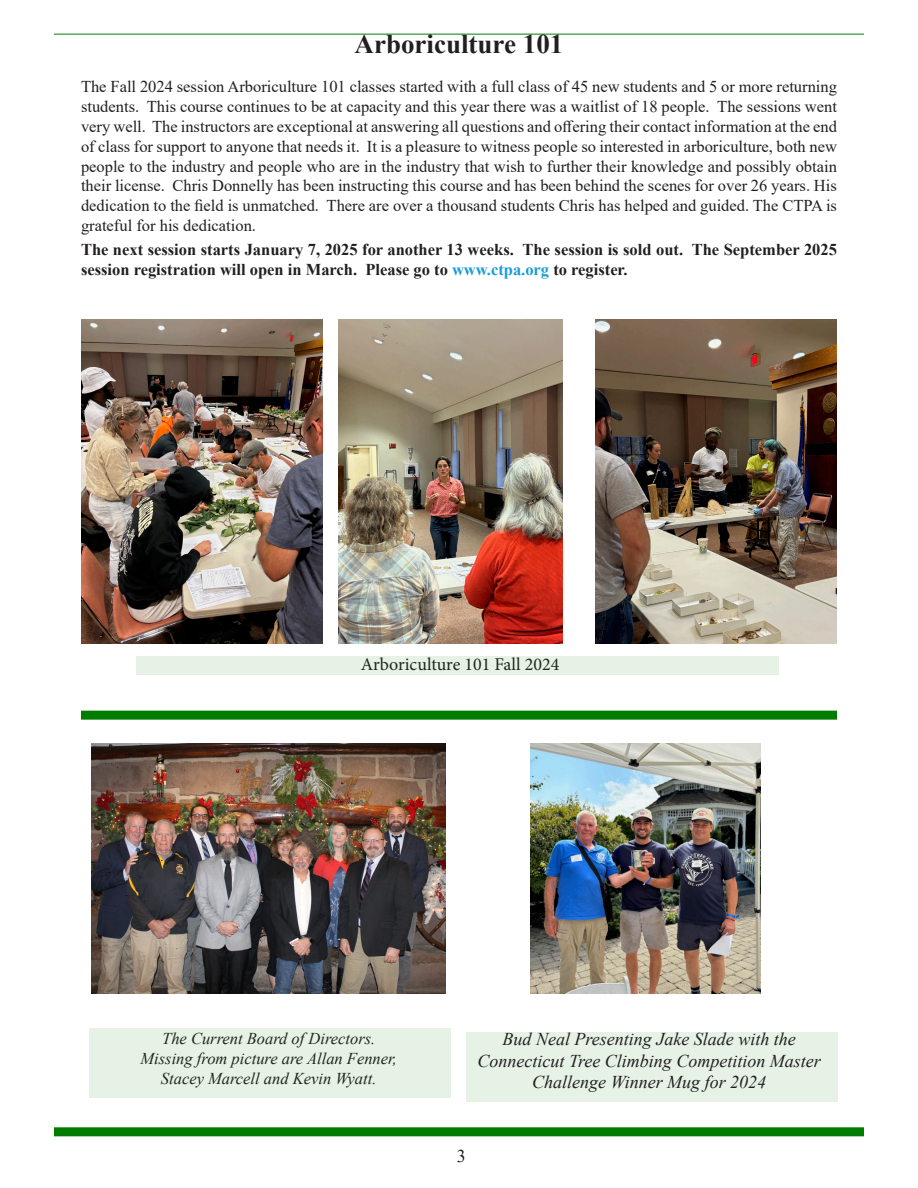
<style>
.page{position:relative;width:918px;height:1188px;background:#fff}
.page>*{position:absolute;margin:0;border:0;box-sizing:border-box;transform-origin:0 0}
.t1{font:700 27px "Times New Roman";color:#231f20}
.t2{font:italic 18px/21.6px "Times New Roman";color:#231f20;text-align:center}
.t3{font:18px "Minion Pro";color:#231f20}
.t4{font:18px "Times New Roman";color:#231f20}
.t5{font:16.5px/19.8px "Times New Roman";color:#231f20;text-align:justify}
.t6{font:700 16.5px/19.8px "Times New Roman";color:#231f20}
.t7{font:italic 16.5px "Times New Roman";color:#231f20}
.s1{color:#179dd9}
</style>
<div class="page">
<hr style="left:54px;top:34px;width:810px;height:1px;background:#007d00">
<div style="left:54px;top:1127px;width:810px;height:9px;background:#007d00"></div>
<img style="left:92px;top:744px;width:354px;height:250px">
<div style="left:466px;top:1032px;width:372px;height:70px;background:#e6f2e6"></div>
<div style="left:81px;top:711px;width:756px;height:9px;background:#007d00"></div>
<img style="left:530px;top:744px;width:230px;height:250px">
<div style="left:89px;top:1029px;width:362px;height:69px;background:#e6f2e6"></div>
<img style="left:81px;top:320px;width:241px;height:323px">
<img style="left:338px;top:319px;width:225px;height:324px">
<img style="left:596px;top:320px;width:241px;height:323px">
<div style="left:136px;top:657px;width:643px;height:18px;background:#e6f2e6"></div>
<p class="t1" style="left:355px;top:24px;width:210px">Arboriculture 101</p>
<p class="t5" style="left:81px;top:76px;width:758px">The Fall 2024 session Arboriculture 101 classes started with a full class of 45 new students and 5 or more returning students. This course continues to be at capacity and this year there was a waitlist of 18 people. The sessions went very well. The instructors are exceptional at answering all questions and offering their contact information at the end of class for support to anyone that needs it. It is a pleasure to witness people so interested in arboriculture, both new people to the industry and people who are in the industry that wish to further their knowledge and possibly obtain their license. Chris Donnelly has been instructing this course and has been behind the scenes for over 26 years. His dedication to the field is unmatched. There are over a thousand students Chris has helped and guided. The CTPA is grateful for his dedication.</p>
<p class="t6" style="left:81px;top:239px;width:758px">The next session starts January 7, 2025 for another 13 weeks. The session is sold out. The September 2025 session registration will open in March. Please go to <span class="s1">www.ctpa.org</span> to register.</p>
<p class="t3" style="left:361px;top:652px;width:200px">Arboriculture 101 Fall 2024</p>
<p class="t7" style="left:162px;top:1027px;width:215px">The Current Board of Directors.</p>
<p class="t7" style="left:141px;top:1047px;width:258px">Missing from picture are Allan Fenner,</p>
<p class="t7" style="left:161px;top:1067px;width:217px">Stacey Marcell and Kevin Wyatt.</p>
<p class="t2" style="left:503px;top:1028px;width:295px">Bud Neal Presenting Jake Slade with the</p>
<p class="t2" style="left:478px;top:1049px;width:345px">Connecticut Tree Climbing Competition Master<br>Challenge Winner Mug for 2024</p>
<p class="t4" style="left:457px;top:1143px;width:10px">3</p>
</div>
